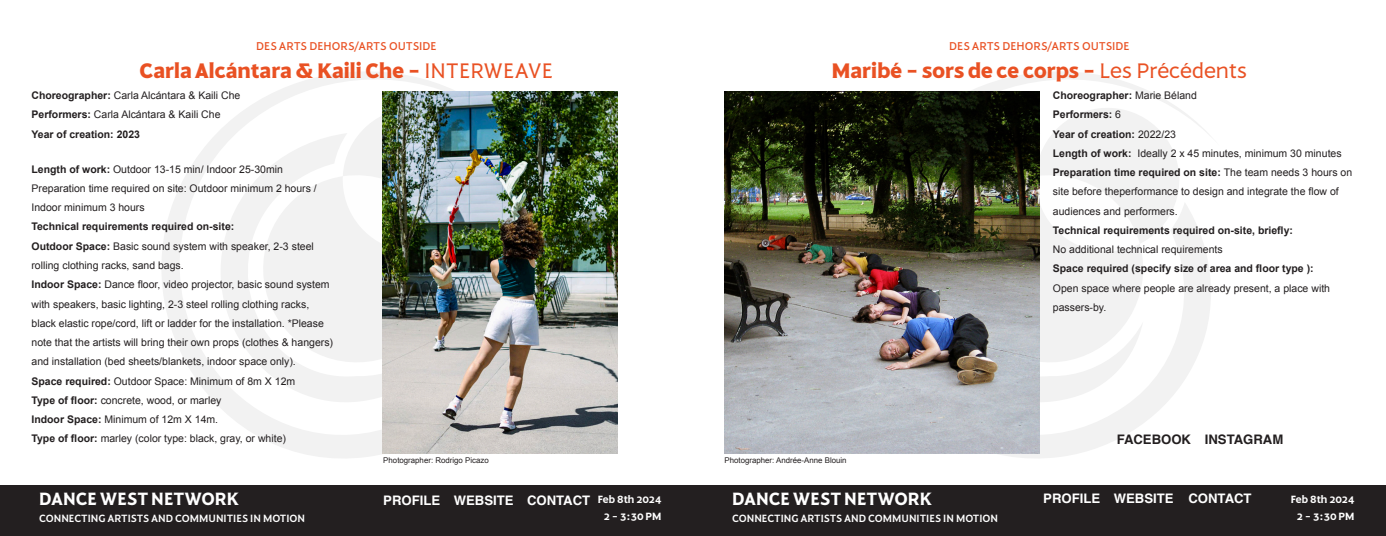
<style>
.page{position:relative;width:1386px;height:536px;background:#fff}
.page>*{position:absolute;margin:0;border:0;box-sizing:border-box;transform-origin:0 0}
.t1{font:700 22.75px "Harmonique";color:#e95123}
.t2{font:600 19.25px "Harmonique";color:#fff}
.t3{font:700 13.12px "Helvetica";color:#fff}
.t4{font:700 13.12px "Helvetica";color:#231f20}
.t5{font:12.25px "Harmonique";color:#e95123}
.t6{font:500 11.38px "Harmonique";color:#fff}
.t7{font:600 11.38px/17.5px "Harmonique";color:#fff;text-align:center}
.t8{font:10.5px/19.2px "Arial";color:#231f20}
.t9{font:700 10.5px "Arial";color:#231f20}
.t10{font:7.88px "Arial";color:#231f20}
.s1{font-weight:300}
.s2{font-weight:700}
.s3{font-weight:400}
</style>
<div class="page">
<div style="left:693px;top:485px;width:693px;height:51px;background:#231f20"></div>
<svg style="left:162px;top:72px;width:365px;height:386px"></svg>
<svg style="left:334px;top:99px;width:49px;height:161px"></svg>
<svg style="left:805px;top:72px;width:406px;height:386px"></svg>
<svg style="left:1040px;top:99px;width:148px;height:161px"></svg>
<div style="left:0;top:485px;width:693px;height:51px;background:#231f20"></div>
<img style="left:383px;top:91px;width:235px;height:362px">
<img style="left:724px;top:91px;width:316px;height:362px">
<p class="t5" style="left:256px;top:40px;width:182px">DES ARTS DEHORS/ARTS OUTSIDE</p>
<p class="t1" style="left:140px;top:59px;width:415px">Carla Alcántara &amp; Kaili Che - <span class="s1">INTERWEAVE</span></p>
<p class="t8" style="left:32px;top:86px;width:210px"><span class="s2">Choreographer:</span> Carla Alcántara &amp; Kaili Che</p>
<p class="t8" style="left:32px;top:105px;width:191px"><span class="s2">Performers:</span> Carla Alcántara &amp; Kaili Che</p>
<p class="t9" style="left:32px;top:127px;width:110px">Year of creation: 2023</p>
<p class="t8" style="left:32px;top:159px;width:253px"><span class="s2">Length of work:</span> Outdoor 13-15 min/ Indoor 25-30min</p>
<p class="t8" style="left:32px;top:179px;width:287px">Preparation time required on site: Outdoor minimum 2 hours /<br>Indoor minimum 3 hours</p>
<p class="t9" style="left:32px;top:220px;width:204px">Technical requirements required on-site:</p>
<p class="t8" style="left:32px;top:236px;width:284px"><span class="s2">Outdoor Space:</span> Basic sound system with speaker, 2-3 steel rolling clothing racks, sand bags.</p>
<p class="t8" style="left:32px;top:275px;width:303px"><span class="s2">Indoor Space:</span> Dance floor, video projector, basic sound system with speakers, basic lighting, 2-3 steel rolling clothing racks, black elastic rope/cord, lift or ladder for the installation. *Please note that the artists will bring their own props (clothes &amp; hangers) and installation (bed sheets/blankets, indoor space only).</p>
<p class="t8" style="left:32px;top:371px;width:265px"><span class="s2">Space required:</span> Outdoor Space: Minimum of 8m X 12m</p>
<p class="t8" style="left:32px;top:390px;width:192px"><span class="s2">Type of floor:</span> concrete, wood, or marley</p>
<p class="t8" style="left:32px;top:410px;width:188px"><span class="s2">Indoor Space:</span> Minimum of 12m X 14m.</p>
<p class="t8" style="left:32px;top:429px;width:256px"><span class="s2">Type of floor:</span> marley (color type: black, gray, or white)</p>
<p class="t5" style="left:949px;top:40px;width:182px">DES ARTS DEHORS/ARTS OUTSIDE</p>
<p class="t1" style="left:832px;top:59px;width:417px">Maribé - sors de ce corps - <span class="s1">Les Précédents</span></p>
<p class="t9" style="left:1053px;top:88px;width:146px">Choreographer: <span class="s3">Marie Béland</span></p>
<p class="t9" style="left:1053px;top:108px;width:70px">Performers: <span class="s3">6</span></p>
<p class="t9" style="left:1053px;top:127px;width:125px">Year of creation: <span class="s3">2022/23</span></p>
<p class="t8" style="left:1053px;top:144px;width:290px"><span class="s2">Length of work:</span> Ideally 2 x 45 minutes, minimum 30 minutes</p>
<p class="t8" style="left:1053px;top:163px;width:301px"><span class="s2">Preparation time required on site:</span> The team needs 3 hours on site before theperformance to design and integrate the flow of audiences and performers.</p>
<p class="t9" style="left:1053px;top:223px;width:242px">Technical requirements required on-site, briefly:</p>
<p class="t8" style="left:1053px;top:240px;width:171px">No additional technical requirements</p>
<p class="t9" style="left:1053px;top:262px;width:262px">Space required (specify size of area and floor type ):</p>
<p class="t8" style="left:1053px;top:278px;width:279px">Open space where people are already present, a place with passers-by.</p>
<p class="t4" style="left:1117px;top:431px;width:76px">FACEBOOK</p>
<p class="t4" style="left:1205px;top:431px;width:80px">INSTAGRAM</p>
<h2 class="t2" style="left:39px;top:489px;width:202px">DANCE WEST NETWORK</h2>
<p class="t6" style="left:39px;top:513px;width:268px">CONNECTING ARTISTS AND COMMUNITIES IN MOTION</p>
<p class="t10" style="left:383px;top:455px;width:107px">Photographer: Rodrigo Picazo</p>
<p class="t10" style="left:724px;top:455px;width:124px">Photographer: Andrée-Anne Blouin</p>
<p class="t3" style="left:383px;top:492px;width:58px">PROFILE</p>
<p class="t3" style="left:454px;top:492px;width:61px">WEBSITE</p>
<p class="t3" style="left:527px;top:492px;width:65px">CONTACT</p>
<p class="t3" style="left:1043px;top:490px;width:58px">PROFILE</p>
<p class="t3" style="left:1114px;top:490px;width:61px">WEBSITE</p>
<p class="t3" style="left:1188px;top:490px;width:65px">CONTACT</p>
<h2 class="t2" style="left:732px;top:489px;width:202px">DANCE WEST NETWORK</h2>
<p class="t6" style="left:732px;top:513px;width:268px">CONNECTING ARTISTS AND COMMUNITIES IN MOTION</p>
<p class="t7" style="left:598px;top:490px;width:65px">Feb 8th 2024<br>2 - 3:30 PM</p>
<p class="t7" style="left:1291px;top:490px;width:65px">Feb 8th 2024<br>2 - 3:30 PM</p>
</div>
